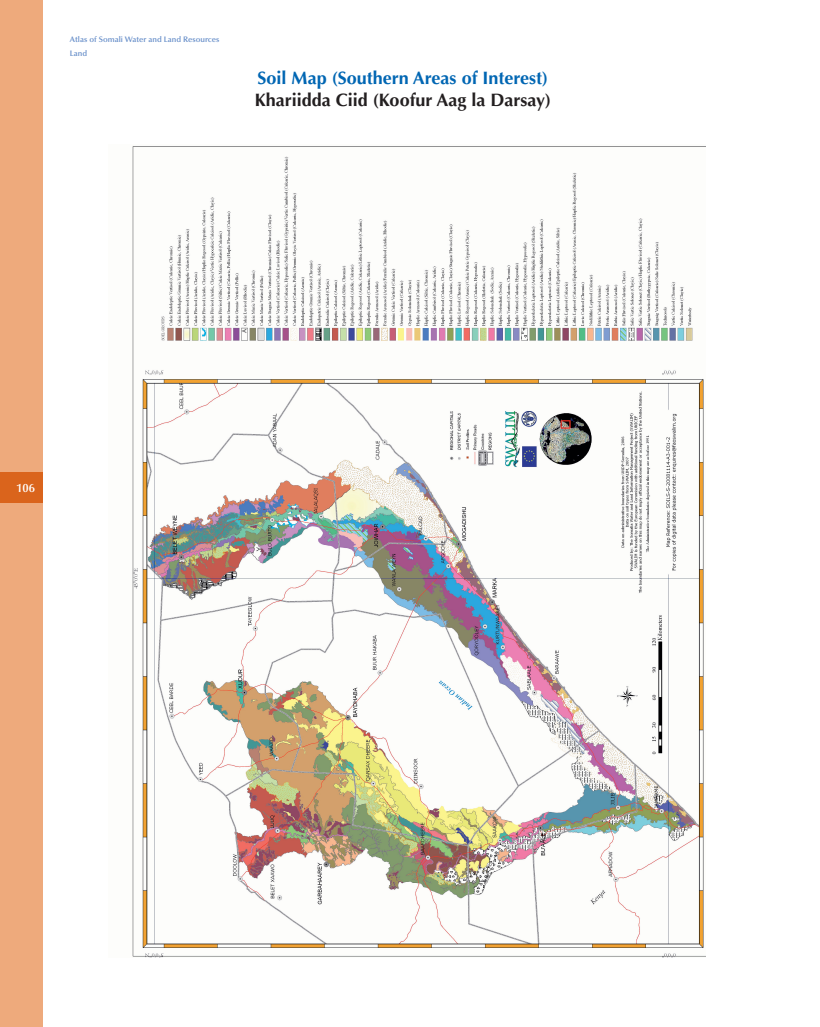
<style>
.page{position:relative;width:820px;height:1027px;background:#fff}
.page>*{position:absolute;margin:0;border:0;box-sizing:border-box;transform-origin:0 0}
.t1{font:700 18px "Optima LT Std";color:#0166b3}
.t2{font:700 18px "Optima LT Std";color:#231f20}
.t3{font:600 12px "Optima LT Std";color:#fff}
.t4{font:600 8px/14px "Optima LT Std";color:#6990ca}
</style>
<div class="page">
<div style="left:0;top:0;width:43px;height:1026px;background:#eeaa7c"></div>
<div style="left:0;top:472px;width:43px;height:30px;background:#da641c"></div>
<img style="left:132px;top:146px;width:573px;height:810px">
<p class="t4" style="left:70px;top:33px;width:151px">Atlas of Somali Water and Land Resources<br>Land</p>
<h1 class="t1" style="left:257px;top:70px;width:292px">Soil Map (Southern Areas of Interest)</h1>
<h1 class="t2" style="left:255px;top:92px;width:297px">Khariidda Ciid (Koofur Aag la Darsay)</h1>
<h2 class="t3" style="left:16px;top:482px;width:20px">106</h2>
</div>
